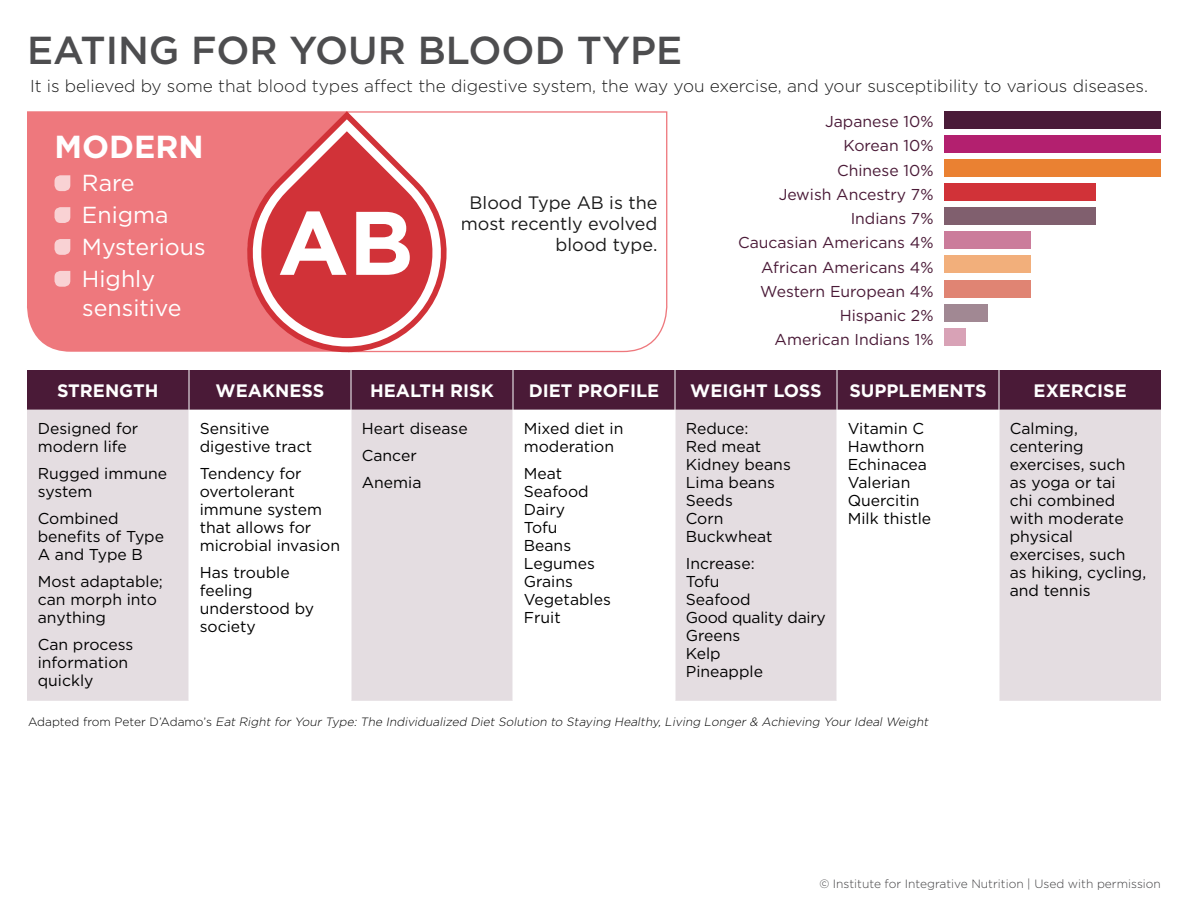
<style>
.page{position:relative;width:1188px;height:918px;background:#fff}
.page>*{position:absolute;margin:0;border:0;box-sizing:border-box;transform-origin:0 0}
.t1{font:700 90px "Gotham";color:#fff}
.t2{font:500 39px "Gotham";color:#4d4d4f}
.t3{font:700 31.8px "Gotham";color:#fff}
.t4{font:23.1px/31.8px "Gotham";color:#fff}
.t5{font:700 18px "Gotham";color:#fff}
.t6{font:18px/21px "Gotham";color:#000;text-align:right}
.t7{font:300 17.25px "Gotham";color:#000}
.t8{font:15.75px/18px "Gotham";color:#000}
.t9{font:15.75px/24.2px "Gotham";color:#4a1a37;text-align:right}
.t10{font:italic 300 12px "Gotham";color:#000}
.t11{font:300 12px "Gotham";color:#414042}
.s1{font-style:normal}
</style>
<div class="page">
<svg style="left:345px;top:111px;width:323px;height:242px"></svg>
<div style="left:27px;top:111px;width:210px;height:241px;background:#ee787d"></div>
<svg style="left:237px;top:111px;width:219px;height:241px"></svg>
<svg style="left:253px;top:131px;width:188px;height:207px"></svg>
<svg style="left:55px;top:175px;width:15px;height:16px"></svg>
<svg style="left:55px;top:207px;width:15px;height:16px"></svg>
<svg style="left:55px;top:239px;width:15px;height:16px"></svg>
<svg style="left:55px;top:271px;width:15px;height:16px"></svg>
<div style="left:944px;top:111px;width:217px;height:17px;background:#4a1b38"></div>
<div style="left:944px;top:135px;width:217px;height:17px;background:#b3206f"></div>
<div style="left:944px;top:159px;width:217px;height:18px;background:#ea8132"></div>
<div style="left:944px;top:183px;width:152px;height:18px;background:#d13238"></div>
<div style="left:944px;top:207px;width:152px;height:18px;background:#805f6e"></div>
<div style="left:944px;top:232px;width:87px;height:17px;background:#cb7c9b"></div>
<div style="left:944px;top:256px;width:87px;height:17px;background:#f2af7b"></div>
<div style="left:944px;top:280px;width:87px;height:17px;background:#e08473"></div>
<div style="left:944px;top:304px;width:44px;height:17px;background:#a18893"></div>
<div style="left:944px;top:328px;width:22px;height:18px;background:#d8a2b6"></div>
<div style="left:27px;top:370px;width:1134px;height:40px;background:#4a1a37"></div>
<div style="left:27px;top:410px;width:1134px;height:291px;background:#e4dde1"></div>
<svg style="left:190px;top:410px;width:809px;height:291px"></svg>
<hr style="left:189px;top:370px;width:1px;height:40px;background:#fff">
<hr style="left:351px;top:370px;width:1px;height:40px;background:#fff">
<hr style="left:513px;top:370px;width:1px;height:40px;background:#fff">
<hr style="left:675px;top:370px;width:1px;height:40px;background:#fff">
<hr style="left:837px;top:370px;width:1px;height:40px;background:#fff">
<hr style="left:999px;top:370px;width:1px;height:40px;background:#fff">
<hr style="left:189px;top:410px;width:1px;height:291px;background:#fff">
<hr style="left:351px;top:410px;width:1px;height:291px;background:#fff">
<hr style="left:513px;top:410px;width:1px;height:291px;background:#fff">
<hr style="left:675px;top:410px;width:1px;height:291px;background:#fff">
<hr style="left:837px;top:410px;width:1px;height:291px;background:#fff">
<hr style="left:999px;top:410px;width:1px;height:291px;background:#fff">
<h2 class="t2" style="left:27px;top:28px;width:657px">EATING FOR YOUR BLOOD TYPE</h2>
<p class="t7" style="left:30px;top:77px;width:1120px">It is believed by some that blood types affect the digestive system, the way you exercise, and your susceptibility to various diseases.</p>
<p class="t9" style="left:738px;top:109px;width:197px">Japanese 10%<br>Korean 10%<br>Chinese 10%<br>Jewish Ancestry 7%<br>Indians 7%<br>Caucasian Americans 4%<br>African Americans 4%<br>Western European 4%<br>Hispanic 2%<br>American Indians 1%</p>
<p class="t5" style="left:57px;top:381px;width:103px">STRENGTH</p>
<p class="t5" style="left:216px;top:381px;width:110px">WEAKNESS</p>
<p class="t5" style="left:370px;top:381px;width:125px">HEALTH RISK</p>
<p class="t5" style="left:529px;top:381px;width:132px">DIET PROFILE</p>
<p class="t5" style="left:690px;top:381px;width:133px">WEIGHT LOSS</p>
<p class="t5" style="left:849px;top:381px;width:139px">SUPPLEMENTS</p>
<p class="t5" style="left:1034px;top:381px;width:95px">EXERCISE</p>
<p class="t8" style="left:38px;top:419px;width:102px">Designed for modern life</p>
<p class="t8" style="left:38px;top:464px;width:131px">Rugged immune system</p>
<p class="t8" style="left:38px;top:509px;width:128px">Combined benefits of Type<br>A and Type B</p>
<p class="t8" style="left:38px;top:572px;width:127px">Most adaptable; can morph into anything</p>
<p class="t8" style="left:38px;top:635px;width:97px">Can process information quickly</p>
<h3 class="t3" style="left:55px;top:128px;width:151px">MODERN</h3>
<h3 class="t4" style="left:82px;top:167px;width:125px">Rare<br>Enigma<br>Mysterious<br>Highly</h3>
<h3 class="t4" style="left:82px;top:291px;width:101px">sensitive</h3>
<p class="t6" style="left:461px;top:192px;width:198px">Blood Type AB is the most recently evolved blood type.</p>
<h1 class="t1" style="left:278px;top:191px;width:138px">AB</h1>
<p class="t8" style="left:362px;top:414px;width:107px;line-height:27px">Heart disease<br>Cancer<br>Anemia</p>
<p class="t8" style="left:524px;top:419px;width:101px">Mixed diet in moderation</p>
<p class="t8" style="left:686px;top:419px;width:107px">Reduce:<br>Red meat<br>Kidney beans<br>Lima beans<br>Seeds<br>Corn<br>Buckwheat</p>
<p class="t8" style="left:686px;top:554px;width:141px">Increase:<br>Tofu<br>Seafood<br>Good quality dairy<br>Greens<br>Kelp<br>Pineapple</p>
<p class="t8" style="left:848px;top:419px;width:85px">Vitamin C<br>Hawthorn<br>Echinacea<br>Valerian<br>Quercitin<br>Milk thistle</p>
<p class="t8" style="left:1010px;top:419px;width:138px">Calming, centering exercises, such as yoga or tai<br>chi combined with moderate physical exercises, such as hiking, cycling, and tennis</p>
<p class="t8" style="left:200px;top:419px;width:114px">Sensitive digestive tract</p>
<p class="t8" style="left:200px;top:464px;width:142px">Tendency for overtolerant immune system that allows for microbial invasion</p>
<p class="t8" style="left:200px;top:563px;width:116px">Has trouble feeling understood by society</p>
<p class="t8" style="left:524px;top:464px;width:89px">Meat<br>Seafood<br>Dairy<br>Tofu<br>Beans<br>Legumes<br>Grains<br>Vegetables<br>Fruit</p>
<p class="t10" style="left:28px;top:715px;width:904px"><span class="s1">A d a p t e d f ro m P e t e r D ’A d a m o ’ s</span> Eat Right for Your Type: The Individualized Diet Solution to Staying Healthy, Living Longer &amp; Achieving Your Ideal Weight</p>
<p class="t11" style="left:819px;top:877px;width:343px">© Institute for Integrative Nutrition | Used with permission</p>
</div>
